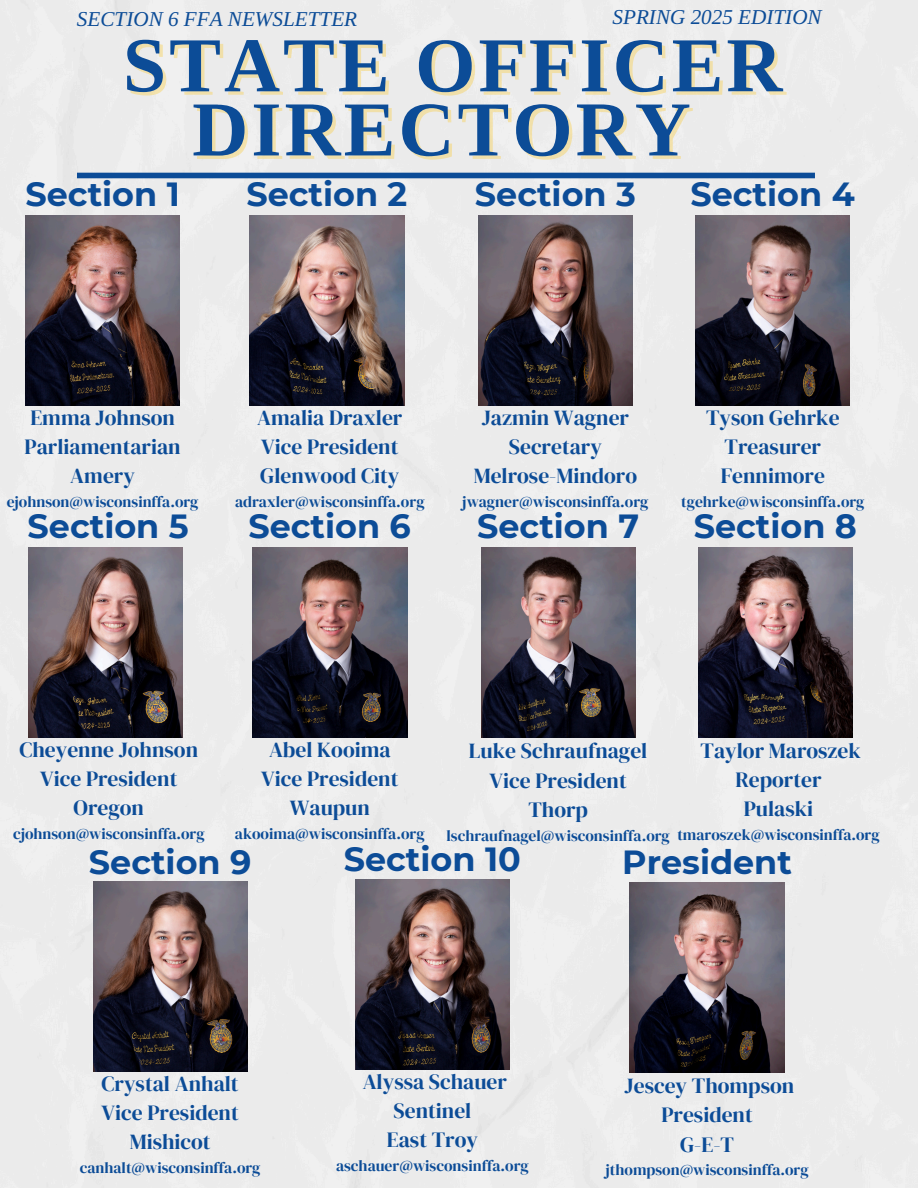
<style>
.page{position:relative;width:918px;height:1188px;background:#ebebeb}
.page>*{position:absolute;margin:0;border:0;box-sizing:border-box;transform-origin:0 0}
.t1{font:700 77.7px "Libra Serif Modern";letter-spacing:.04em;color:#0c4c97}
.t2{font:700 33.45px "Montserrat";color:#0c4c97}
.t3{font:21.6px "DM Serif Display";color:#0c4c97}
.t4{font:21.45px "DM Serif Display";color:#0c4c97}
.t5{font:italic 21.15px "Libra Serif Modern";color:#0c4c97}
.t6{font:15.6px "DM Serif Display";color:#0c4c97}
</style>
<div class="page">
<div style="left:77px;top:173px;width:738px;height:5px;background:#0c4c97"></div>
<img style="left:26px;top:215px;width:154px;height:190px">
<img style="left:250px;top:215px;width:154px;height:190px">
<img style="left:478px;top:215px;width:155px;height:190px">
<img style="left:695px;top:215px;width:155px;height:190px">
<img style="left:93px;top:882px;width:154px;height:189px">
<img style="left:355px;top:880px;width:155px;height:190px">
<img style="left:630px;top:883px;width:154px;height:190px">
<img style="left:28px;top:547px;width:155px;height:190px">
<img style="left:253px;top:547px;width:154px;height:190px">
<img style="left:481px;top:547px;width:154px;height:190px">
<img style="left:698px;top:547px;width:155px;height:190px">
<h3 class="t5" style="left:77px;top:7px;width:282px">SECTION 6 FFA NEWSLETTER</h3>
<p class="t5" style="left:613px;top:6px;width:211px">SPRING 2025 EDITION</p>
<h3 class="t1" style="left:123px;top:21px;width:661px">STATE OFFICER</h3>
<h1 class="t1" style="left:192px;top:85px;width:500px">DIRECTORY</h1>
<h2 class="t2" style="left:26px;top:174px;width:156px">Section 1</h2>
<p class="t2" style="left:246px;top:174px;width:162px">Section 2</p>
<p class="t2" style="left:475px;top:174px;width:163px">Section 3</p>
<p class="t2" style="left:690px;top:174px;width:166px">Section 4</p>
<h2 class="t4" style="left:30px;top:402px;width:146px">Emma Johnson</h2>
<h2 class="t4" style="left:25px;top:432px;width:158px">Parliamentarian</h2>
<h2 class="t4" style="left:70px;top:461px;width:66px">Amery</h2>
<p class="t6" style="left:7px;top:491px;width:193px">ejohnson@wisconsinffa.org</p>
<p class="t2" style="left:28px;top:506px;width:163px">Section 5</p>
<p class="t4" style="left:257px;top:402px;width:147px">Amalia Draxler</p>
<p class="t4" style="left:261px;top:432px;width:139px">Vice President</p>
<p class="t4" style="left:260px;top:461px;width:141px">Glenwood City</p>
<p class="t6" style="left:235px;top:491px;width:191px">adraxler@wisconsinffa.org</p>
<p class="t2" style="left:248px;top:506px;width:164px">Section 6</p>
<p class="t4" style="left:482px;top:402px;width:149px">Jazmin Wagner</p>
<p class="t4" style="left:509px;top:432px;width:95px">Secretary</p>
<p class="t4" style="left:474px;top:461px;width:165px">Melrose-Mindoro</p>
<p class="t6" style="left:462px;top:491px;width:188px">jwagner@wisconsinffa.org</p>
<p class="t2" style="left:477px;top:506px;width:163px">Section 7</p>
<p class="t4" style="left:706px;top:402px;width:135px">Tyson Gehrke</p>
<p class="t4" style="left:725px;top:432px;width:98px">Treasurer</p>
<p class="t4" style="left:721px;top:461px;width:106px">Fennimore</p>
<p class="t6" style="left:681px;top:491px;width:185px">tgehrke@wisconsinffa.org</p>
<p class="t2" style="left:694px;top:506px;width:165px">Section 8</p>
<p class="t4" style="left:19px;top:734px;width:180px">Cheyenne Johnson</p>
<h2 class="t4" style="left:40px;top:764px;width:139px">Vice President</h2>
<h2 class="t4" style="left:74px;top:793px;width:72px">Oregon</h2>
<h2 class="t6" style="left:13px;top:823px;width:193px">cjohnson@wisconsinffa.org</h2>
<p class="t4" style="left:269px;top:734px;width:123px">Abel Kooima</p>
<p class="t4" style="left:261px;top:764px;width:139px">Vice President</p>
<p class="t4" style="left:290px;top:793px;width:82px">Waupun</p>
<p class="t6" style="left:235px;top:823px;width:191px">akooima@wisconsinffa.org</p>
<p class="t3" style="left:469px;top:736px;width:180px">Luke Schraufnagel</p>
<p class="t3" style="left:490px;top:765px;width:139px">Vice President</p>
<p class="t3" style="left:528px;top:795px;width:61px">Thorp</p>
<p class="t6" style="left:446px;top:825px;width:225px">lschraufnagel@wisconsinffa.org</p>
<p class="t4" style="left:701px;top:735px;width:162px">Taylor Maroszek</p>
<p class="t4" style="left:735px;top:765px;width:88px">Reporter</p>
<p class="t4" style="left:744px;top:794px;width:71px">Pulaski</p>
<p class="t6" style="left:677px;top:824px;width:204px">tmaroszek@wisconsinffa.org</p>
<p class="t2" style="left:344px;top:838px;width:179px">Section 10</p>
<p class="t2" style="left:89px;top:841px;width:164px">Section 9</p>
<p class="t2" style="left:622px;top:841px;width:171px">President</p>
<p class="t4" style="left:102px;top:1069px;width:139px">Crystal Anhalt</p>
<p class="t4" style="left:102px;top:1098px;width:139px">Vice President</p>
<p class="t4" style="left:130px;top:1127px;width:83px">Mishicot</p>
<p class="t6" style="left:80px;top:1157px;width:182px">canhalt@wisconsinffa.org</p>
<p class="t4" style="left:363px;top:1067px;width:146px">Alyssa Schauer</p>
<p class="t4" style="left:394px;top:1096px;width:79px">Sentinel</p>
<p class="t4" style="left:387px;top:1125px;width:93px">East Troy</p>
<p class="t6" style="left:336px;top:1155px;width:194px">aschauer@wisconsinffa.org</p>
<p class="t4" style="left:625px;top:1071px;width:171px">Jescey Thompson</p>
<p class="t4" style="left:661px;top:1100px;width:93px">President</p>
<p class="t4" style="left:680px;top:1129px;width:55px">G-E-T</p>
<p class="t6" style="left:606px;top:1159px;width:205px">jthompson@wisconsinffa.org</p>
</div>
